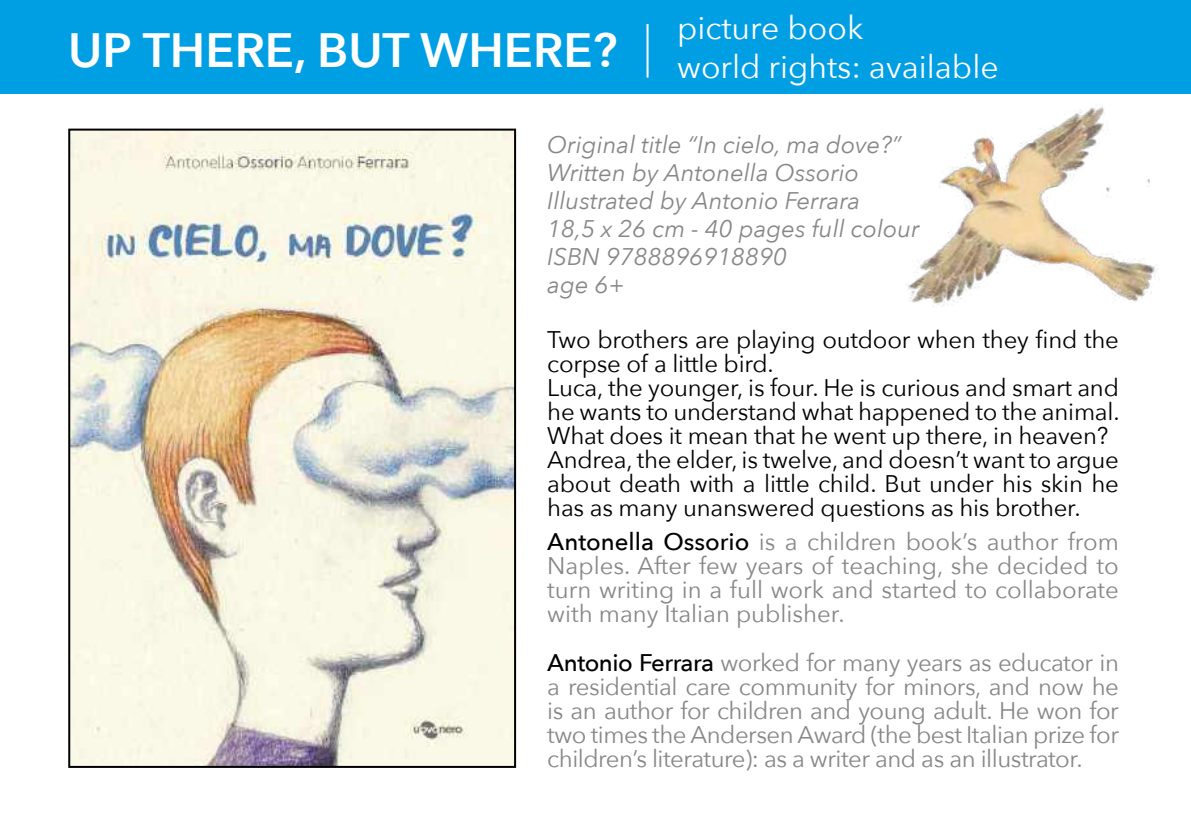
<style>
.page{position:relative;width:1191px;height:840px;background:#fff}
.page>*{position:absolute;margin:0;border:0;box-sizing:border-box;transform-origin:0 0}
.t1{font:600 48px "Avenir Next";color:#fff}
.t2{font:32px/38.4px "Avenir Next";color:#fff}
.t3{font:24px/24px "Avenir Next";letter-spacing:-.015em;color:#878787;text-align:justify}
.t4{font:24px/24px "Avenir Next";letter-spacing:-.01em;color:#000}
.t5{font:italic 24px/28px "Avenir Next";color:#878787}
.s1{font-weight:500;color:#000}
</style>
<div class="page">
<img style="left:71px;top:131px;width:442px;height:633px">
<div style="left:68px;top:128px;width:448px;height:639px;border:2px solid #000"></div>
<div style="left:0;top:0;width:1191px;height:94px;background:#009fe3"></div>
<img style="left:907px;top:106px;width:251px;height:201px">
<hr style="left:646px;top:24px;width:2px;height:54px;background:#fff">
<h1 class="t1" style="left:68px;top:9px;width:551px">UP THERE, BUT WHERE?</h1>
<h2 class="t2" style="left:677px;top:7px;width:323px">picture book<br>world rights: available</h2>
<p class="t5" style="left:547px;top:129px;width:374px">Original title “In cielo, ma dove?”<br>Written by Antonella Ossorio<br>Illustrated by Antonio Ferrara<br>18,5 x 26 cm - 40 pages full colour<br>ISBN 9788896918890<br>age 6+</p>
<p class="t4" style="left:547px;top:326px;width:574px">Two brothers are playing outdoor when they find the corpse of a little bird.<br>Luca, the younger, is four. He is curious and smart and he wants to understand what happened to the animal.<br>What does it mean that he went up there, in heaven?<br>Andrea, the elder, is twelve, and doesn’t want to argue about death with a little child. But under his skin he has as many unanswered questions as his brother.</p>
<p class="t3" style="left:547px;top:528px;width:573px"><span class="s1">Antonella Ossorio</span> is a children book’s author from Naples. After few years of teaching, she decided to turn writing in a full work and started to collaborate with many Italian publisher.</p>
<p class="t3" style="left:547px;top:649px;width:573px"><span class="s1">Antonio Ferrara</span> worked for many years as educator in a residential care community for minors, and now he is an author for children and young adult. He won for two times the Andersen Award (the best Italian prize for children’s literature): as a writer and as an illustrator.</p>
</div>
